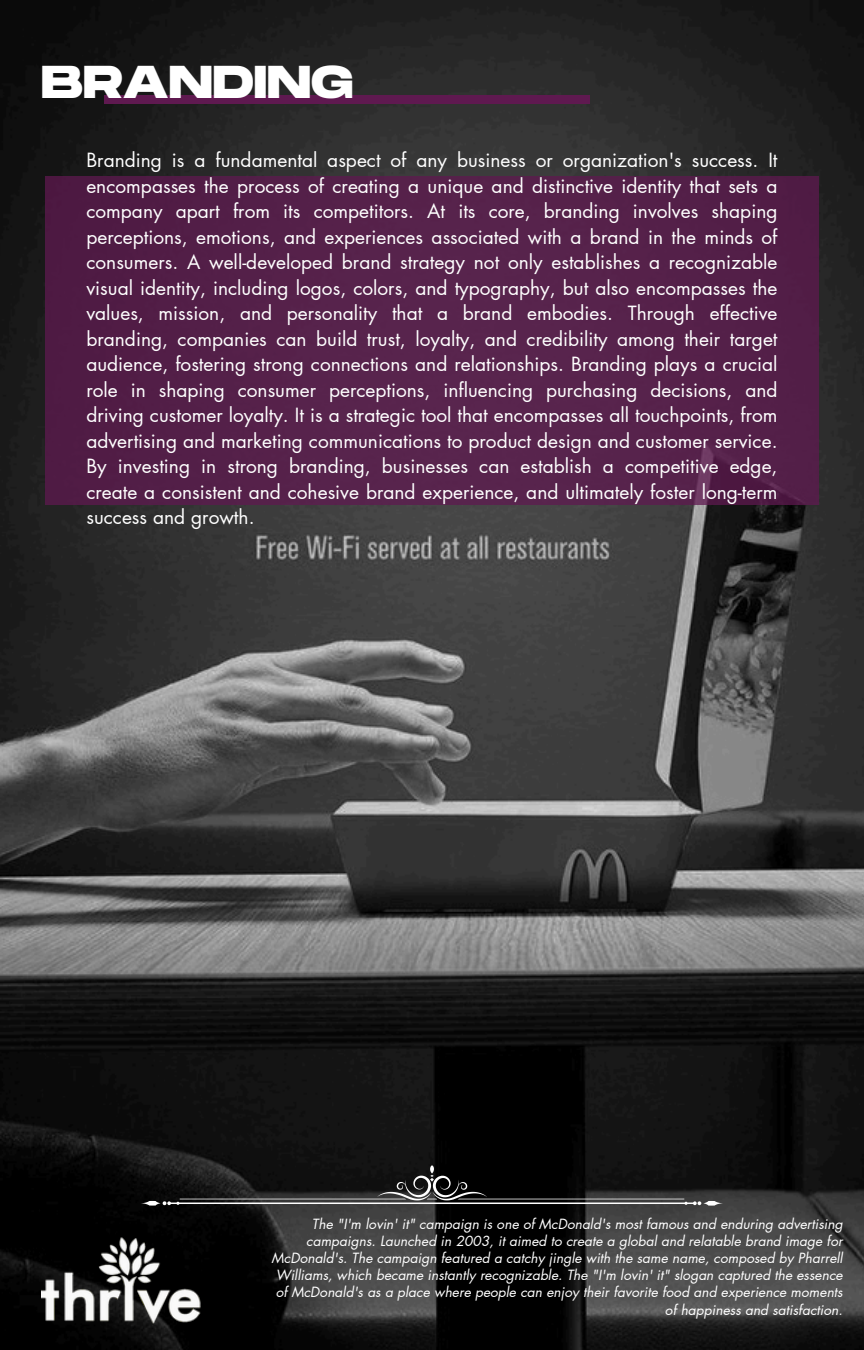
<style>
.page{position:relative;width:864px;height:1350px;background:#fff}
.page>*{position:absolute;margin:0;border:0;box-sizing:border-box;transform-origin:0 0}
.t1{font:700 45.9px "Monument Extended";color:#fff}
.t2{font:19.12px/25.4px "Futura LT Pro";color:#fff;text-align:justify}
.t3{font:italic 13.72px/17.1px "Futura LT Pro";color:#fff;text-align:right}
</style>
<div class="page">
<img style="left:0;top:0;width:864px;height:1350px">
<div style="left:104px;top:95px;width:485px;height:8px;background:#5f1950"></div>
<div style="left:45px;top:176px;width:774px;height:329px;background:#56214a"></div>
<img style="left:41px;top:1237px;width:162px;height:87px">
<svg style="left:140px;top:1165px;width:584px;height:41px"></svg>
<h1 class="t1" style="left:41px;top:57px;width:314px">BRANDING</h1>
<h2 class="t2" style="left:86px;top:148px;width:693px">Branding is a fundamental aspect of any business or organization's success. It encompasses the process of creating a unique and distinctive identity that sets a company apart from its competitors. At its core, branding involves shaping perceptions, emotions, and experiences associated with a brand in the minds of consumers. A well-developed brand strategy not only establishes a recognizable visual identity, including logos, colors, and typography, but also encompasses the values, mission, and personality that a brand embodies. Through effective branding, companies can build trust, loyalty, and credibility among their target audience, fostering strong connections and relationships. Branding plays a crucial role in shaping consumer perceptions, influencing purchasing decisions, and driving customer loyalty. It is a strategic tool that encompasses all touchpoints, from advertising and marketing communications to product design and customer service.<br>By investing in strong branding, businesses can establish a competitive edge, create a consistent and cohesive brand experience, and ultimately foster long-term success and growth.</h2>
<p class="t3" style="left:271px;top:1215px;width:573px">The "I'm lovin' it" campaign is one of McDonald's most famous and enduring advertising campaigns. Launched in 2003, it aimed to create a global and relatable brand image for McDonald's. The campaign featured a catchy jingle with the same name, composed by Pharrell Williams, which became instantly recognizable. The "I'm lovin' it" slogan captured the essence of McDonald's as a place where people can enjoy their favorite food and experience moments of happiness and satisfaction.</p>
</div>
